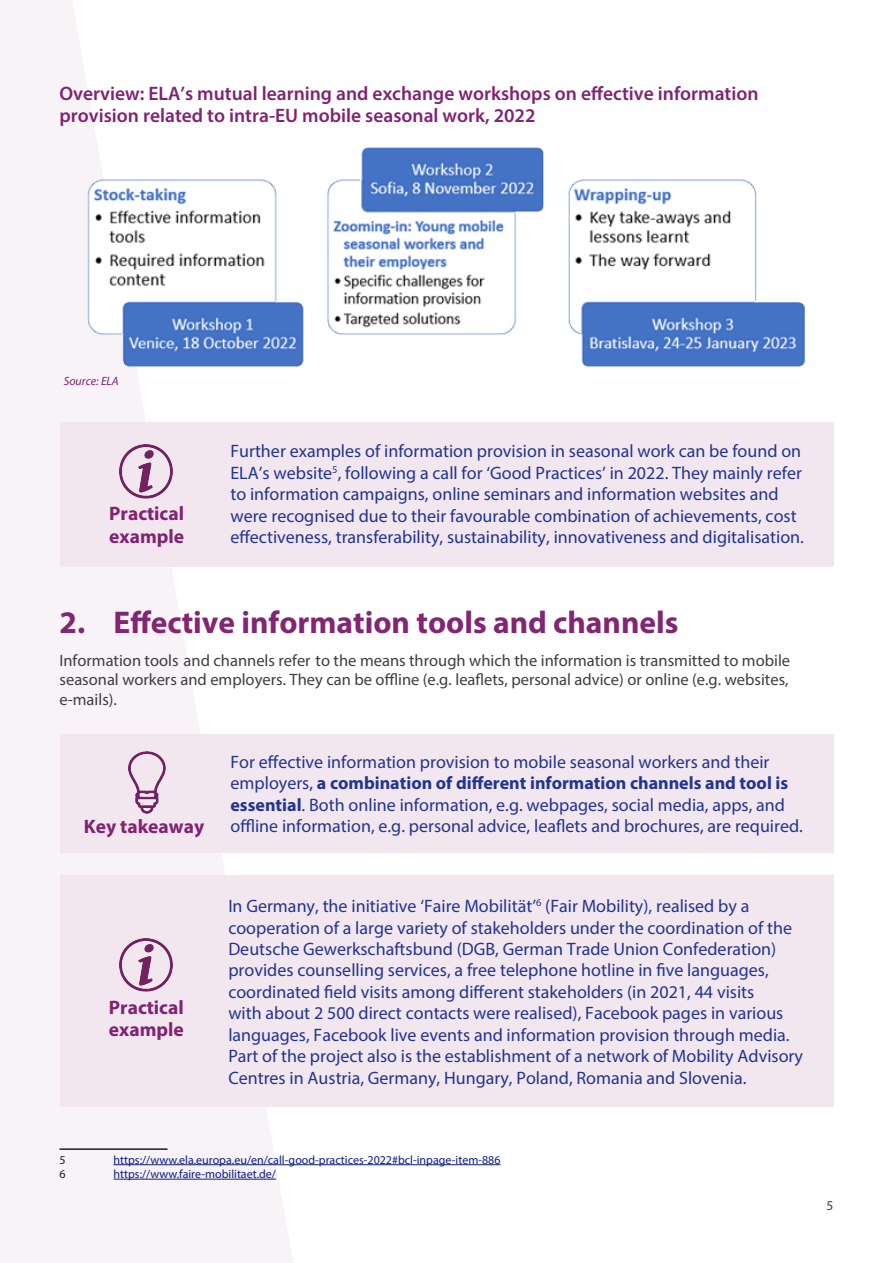
<style>
.page{position:relative;width:893px;height:1263px;background:#fff}
.page>*{position:absolute;margin:0;border:0;box-sizing:border-box;transform-origin:0 0}
.Subtitle_1{font:700 31.5px "Myriad Pro";color:#822572}
.Subtitle_2{font:600 19.5px/22.5px "Myriad Pro";color:#812272}
.Subtitle_2-2{font:700 19.5px/22.5px "Myriad Pro";color:#812272}
.Box_text{font:18px/21.5px "Myriad Pro";color:#223491}
.Body_text{font:16.5px/19.8px "Myriad Pro";color:#3e3e3f;text-align:justify}
.t1{font:13.5px "Myriad Pro";color:#3e3e3f}
.t2{font:12px "Myriad Pro";color:#0a1d85}
.Subtitle_2-3{font:italic 12px "Myriad Pro";color:#812272}
.t3{font:12px "Myriad Pro";color:#231f20}
.s1{font-weight:700}
</style>
<div class="page">
<svg style="left:0;top:0;width:293px;height:1263px;fill:#f8f3f7"></svg>
<hr style="left:60px;top:1148px;width:108px;height:2px;background:#231f20">
<hr style="left:114px;top:1164px;width:386px;height:1px;background:#0a1d85">
<hr style="left:114px;top:1179px;width:162px;height:1px;background:#0a1d85">
<img style="left:72px;top:140px;width:733px;height:236px">
<div style="left:60px;top:422px;width:773px;height:145px;background:#f2e7ef"></div>
<div style="left:60px;top:734px;width:773px;height:119px;background:#f2e7ef"></div>
<div style="left:60px;top:875px;width:773px;height:232px;background:#f2e7ef"></div>
<img style="left:128px;top:751px;width:37px;height:63px">
<img style="left:120px;top:445px;width:53px;height:53px">
<img style="left:120px;top:938px;width:52px;height:53px">
<p class="Subtitle_2" style="left:60px;top:81px;width:701px">Overview: ELA’s mutual learning and exchange workshops on effective information provision related to intra-EU mobile seasonal work, 2022</p>
<p class="Subtitle_2-3" style="left:64px;top:374px;width:56px">Source: ELA</p>
<p class="Subtitle_2-2" style="left:109px;top:502px;width:76px">Practical example</p>
<p class="Box_text" style="left:230px;top:440px;width:575px">Further examples of information provision in seasonal work can be found on ELA’s website<sup>5</sup>, following a call for ‘Good Practices’ in 2022. They mainly refer to information campaigns, online seminars and information websites and were recognised due to their favourable combination of achievements, cost effectiveness, transferability, sustainability, innovativeness and digitalisation.</p>
<p class="Subtitle_1" style="left:60px;top:602px;width:620px">2. Effective information tools and channels</p>
<p class="Body_text" style="left:60px;top:650px;width:732px">Information tools<sup>5</sup>and channels refer<sup>6</sup>to the means through which the information is transmitted to mobile seasonal workers and employers. They can be offline (e.g. leaflets, personal advice) or online (e.g. websites, e-mails).</p>
<p class="Box_text" style="left:230px;top:750px;width:559px">For effective information provision to mobile seasonal workers and their employers, <span class="s1">a combination of different information channels and tool is essential</span>. Both online information, e.g. webpages, social media, apps, and</p>
<p class="Subtitle_2-2" style="left:84px;top:815px;width:122px">Key takeaway</p>
<p class="Box_text" style="left:230px;top:815px;width:574px">offline information, e.g. personal advice, leaflets and brochures, are required.</p>
<p class="Subtitle_2-2" style="left:109px;top:995px;width:76px">Practical example</p>
<p class="Box_text" style="left:228px;top:895px;width:576px">In Germany, the initiative ‘Faire Mobilität’<sup>6</sup> (Fair Mobility), realised by a cooperation of a large variety of stakeholders under the coordination of the Deutsche Gewerkschaftsbund (DGB, German Trade Union Confederation) provides counselling services, a free telephone hotline in five languages, coordinated field visits among different stakeholders (in 2021, 44 visits<br>with about 2 500 direct contacts were realised), Facebook pages in various languages, Facebook live events and information provision through media.<br>Part of the project also is the establishment of a network of Mobility Advisory Centres in Austria, Germany, Hungary, Poland, Romania and Slovenia.</p>
<p class="t3" style="left:60px;top:1152px;width:8px">5</p>
<p class="t2" style="left:114px;top:1152px;width:388px">https://www.ela.europa.eu/en/call-good-practices-2022#bcl-inpage-item-886</p>
<p class="t3" style="left:60px;top:1166px;width:8px">6</p>
<p class="t2" style="left:114px;top:1166px;width:164px">https://www.faire-mobilitaet.de/</p>
<p class="t1" style="left:826px;top:1197px;width:8px">5</p>
</div>
